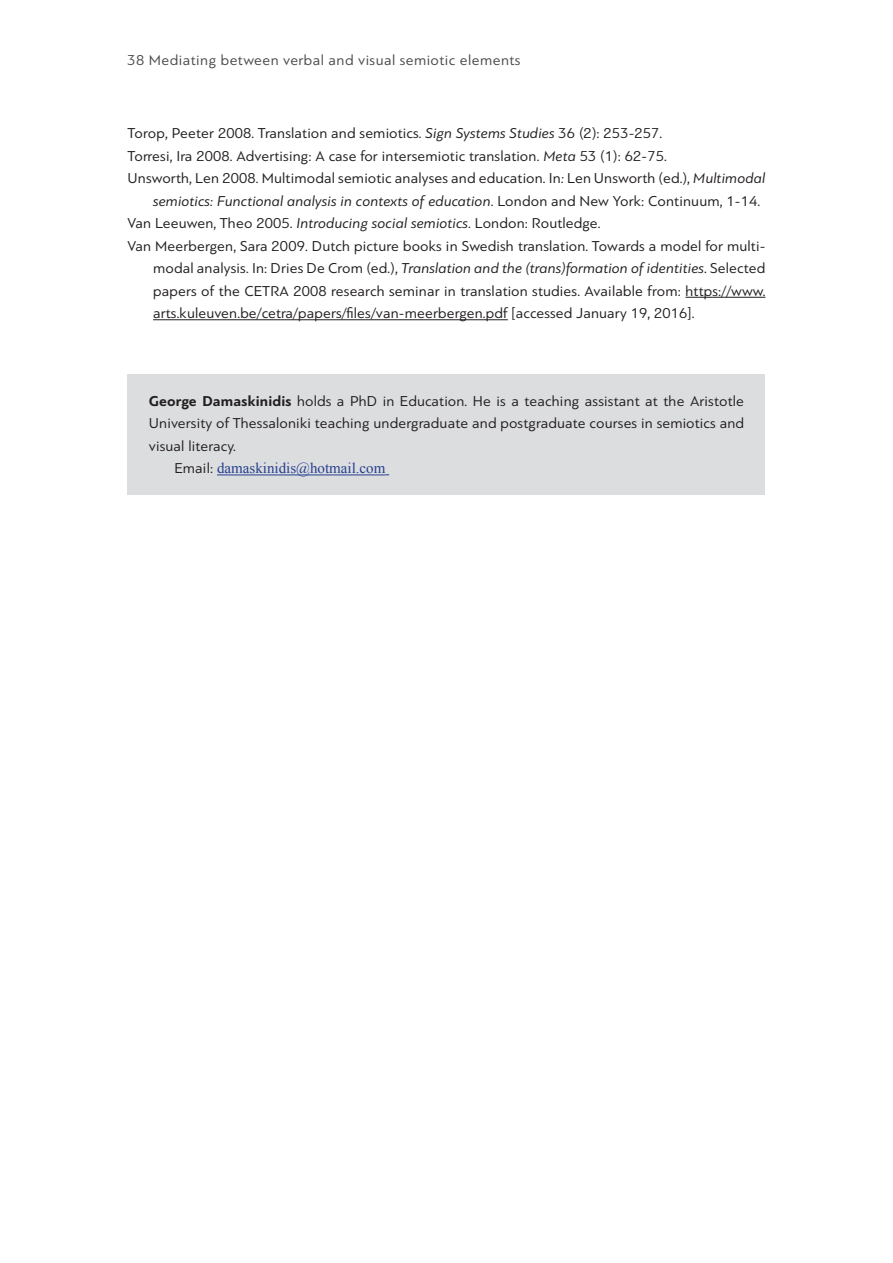
<style>
.page{position:relative;width:893px;height:1263px;background:#fff}
.page>*{position:absolute;margin:0;border:0;box-sizing:border-box;transform-origin:0 0}
.References{font:15px/22.5px "PF Bague Sans Pro";letter-spacing:.01em;color:#231f20}
.Author_Info{font:15px/22.5px "PF Bague Sans Pro";letter-spacing:.01em;color:#231f20;text-align:justify}
.Article_upper{font:15px "PF Bague Sans Pro";letter-spacing:.03em;color:#4b4c4d}
.Author_Email{font:15px "Times New Roman";color:#253f8e}
.s1{font-style:italic}
.s2{font-weight:700}
.s3{font-family:"PF Bague Sans Pro";color:#231f20}
</style>
<div class="page">
<div style="left:128px;top:375px;width:637px;height:120px;background:#dcdddf"></div>
<hr style="left:685px;top:297px;width:80px;height:1px;background:#231f20">
<hr style="left:153px;top:319px;width:355px;height:1px;background:#231f20">
<hr style="left:217px;top:475px;width:168px;height:1px;background:#253f8e">
<p class="Article_upper" style="left:128px;top:51px;width:395px">38 Mediating between verbal and visual semiotic elements</p>
<p class="References" style="left:128px;top:122px;width:536px">Torop, Peeter 2008. Translation and semiotics. <span class="s1">Sign Systems Studies</span> 36 (2): 253-257.</p>
<p class="References" style="left:128px;top:145px;width:541px">Torresi, Ira 2008. Advertising: A case for intersemiotic translation. <span class="s1">Meta</span> 53 (1): 62-75.</p>
<p class="References" style="left:153px;top:167px;width:614px;text-indent:-26px">Unsworth, Len 2008. Multimodal semiotic analyses and education. In<span class="s1">:</span> Len Unsworth (ed.), <span class="s1">Multimodal semiotics: Functional analysis in contexts of education</span>. London and New York: Continuum, 1-14.</p>
<p class="References" style="left:128px;top:212px;width:474px">Van Leeuwen, Theo 2005. <span class="s1">Introducing social semiotics</span>. London: Routledge.</p>
<p class="References" style="left:153px;top:235px;width:614px;text-align:justify;text-indent:-26px">Van Meerbergen, Sara 2009. Dutch picture books in Swedish translation. Towards a model for multi&shy;modal analysis. In: Dries De Crom (ed.), <span class="s1">Translation and the (trans)formation of identities</span>. Selected papers of the CETRA 2008 research seminar in translation studies. Available from: https://www. arts.kuleuven.be/cetra/papers/files/van-meerbergen.pdf [accessed January 19, 2016].</p>
<p class="Author_Info" style="left:149px;top:390px;width:597px"><span class="s2">George Damaskinidis</span> holds a PhD in Education. He is a teaching assistant at the Aristotle University of Thessaloniki teaching undergraduate and postgraduate courses in semiotics and visual literacy.</p>
<p class="Author_Email" style="left:174px;top:458px;width:213px"><span class="s3">Email:</span> damaskinidis@hotmail.com</p>
</div>
